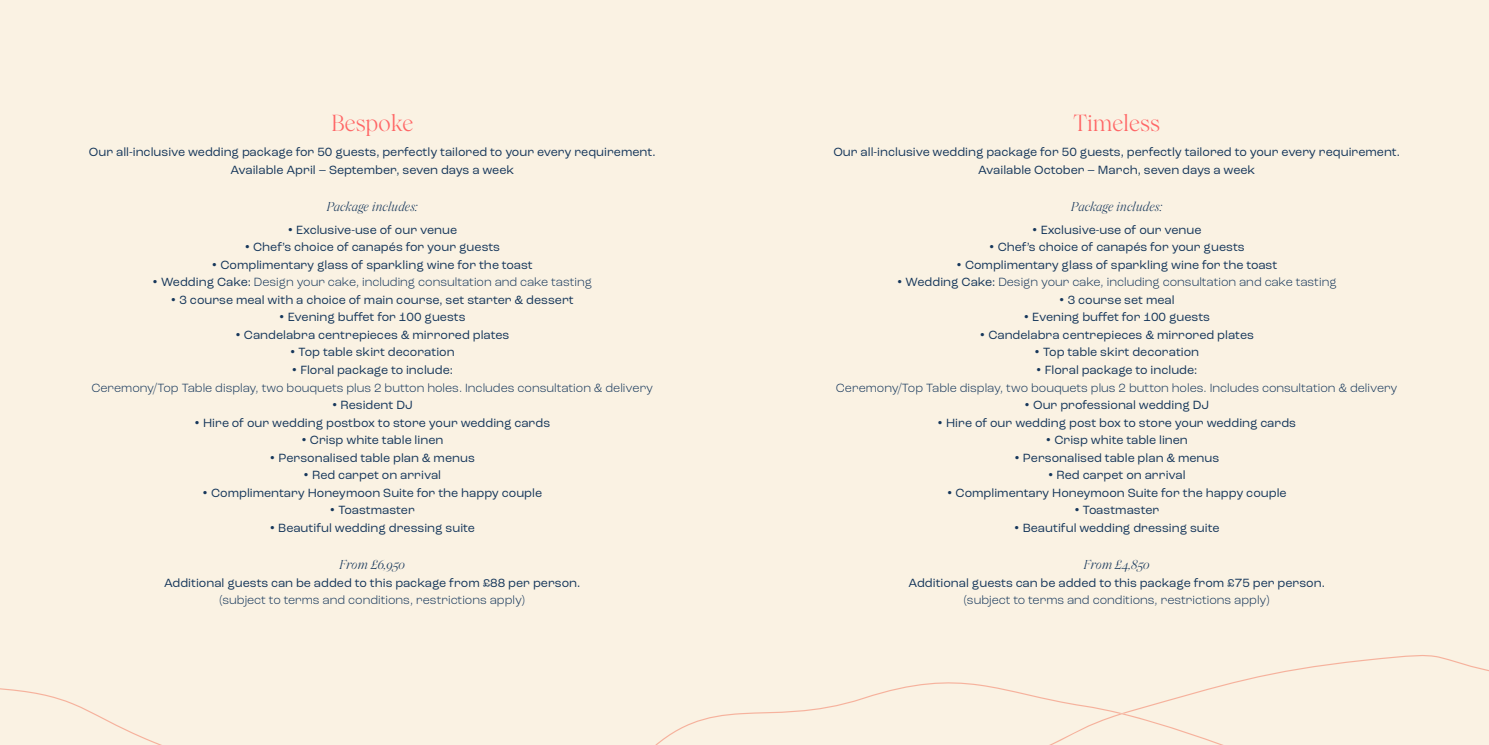
<style>
.page{position:relative;width:1489px;height:745px;background:#fff}
.page>*{position:absolute;margin:0;border:0;box-sizing:border-box;transform-origin:0 0}
.t1{font:22.5px "Wulkan Display";color:#f66}
.t2{font:12.5px/17.5px "Roc Grotesk";color:#16375b;text-align:center}
.t3{font:300 12.5px/17.5px "Roc Grotesk";color:#16375b;text-align:center}
.t4{font:italic 12.5px "Wulkan Display";color:#16375b}
.s1{font-family:"Gotham"}
.s2{font-family:"Gotham";font-weight:400}
.s3{font-weight:400}
</style>
<div class="page">
<div style="left:0;top:0;width:1488px;height:744px;background:#faf2e3"></div>
<svg style="left:0;top:655px;width:1488px;height:89px"></svg>
<svg style="left:245px;top:712px;width:878px;height:32px"></svg>
<h1 class="t1" style="left:331px;top:110px;width:83px">Bespoke</h1>
<p class="t2" style="left:89px;top:143px;width:568px">Our all-inclusive wedding package for 50 guests, perfectly tailored to your every requirement.<br>Available April – September, seven days a week</p>
<p class="t4" style="left:327px;top:199px;width:92px">Package includes:</p>
<p class="t2" style="left:287px;top:221px;width:171px"><span class="s1">•</span> Exclusive-use of our venue</p>
<p class="t2" style="left:244px;top:238px;width:257px"><span class="s1">•</span> Chef’s choice of canapés for your guests</p>
<p class="t2" style="left:212px;top:256px;width:322px"><span class="s1">•</span> Complimentary glass of sparkling wine for the toast</p>
<p class="t3" style="left:152px;top:273px;width:441px"><span class="s2">•</span> <span class="s3">Wedding Cake:</span> Design your cake, including consultation and cake tasting</p>
<p class="t2" style="left:171px;top:291px;width:404px"><span class="s1">•</span> 3 course meal with a choice of main course, set starter &amp; dessert</p>
<p class="t2" style="left:279px;top:308px;width:188px"><span class="s1">•</span> Evening buffet for 100 guests</p>
<p class="t2" style="left:235px;top:326px;width:276px"><span class="s1">•</span> Candelabra centrepieces &amp; mirrored plates</p>
<p class="t2" style="left:290px;top:343px;width:166px"><span class="s1">•</span> Top table skirt decoration</p>
<p class="t3" style="left:91px;top:361px;width:563px"><span class="s2">•</span> <span class="s3">Floral package to include:<br></span>Ceremony/Top Table display, two bouquets plus 2 button holes. Includes consultation &amp; delivery</p>
<p class="t2" style="left:332px;top:396px;width:83px"><span class="s1">•</span> Resident DJ</p>
<p class="t2" style="left:194px;top:413px;width:357px"><span class="s1">•</span> Hire of our wedding postbox to store your wedding cards</p>
<p class="t2" style="left:301px;top:431px;width:144px"><span class="s1">•</span> Crisp white table linen</p>
<p class="t2" style="left:269px;top:448px;width:207px"><span class="s1">•</span> Personalised table plan &amp; menus</p>
<p class="t2" style="left:303px;top:466px;width:139px"><span class="s1">•</span> Red carpet on arrival</p>
<p class="t2" style="left:202px;top:483px;width:341px"><span class="s1">•</span> Complimentary Honeymoon Suite for the happy couple</p>
<p class="t2" style="left:329px;top:501px;width:87px"><span class="s1">•</span> Toastmaster</p>
<p class="t2" style="left:269px;top:518px;width:207px"><span class="s1">•</span> Beautiful wedding dressing suite</p>
<p class="t4" style="left:339px;top:557px;width:67px">From £6,950</p>
<p class="t2" style="left:164px;top:573px;width:418px">Additional guests can be added to this package from £88 per person.</p>
<p class="t3" style="left:219px;top:591px;width:307px">(subject to terms and conditions, restrictions apply)</p>
<h1 class="t1" style="left:1073px;top:110px;width:88px">Timeless</h1>
<p class="t2" style="left:833px;top:143px;width:568px">Our all-inclusive wedding package for 50 guests, perfectly tailored to your every requirement.<br>Available October – March, seven days a week</p>
<p class="t4" style="left:1071px;top:199px;width:92px">Package includes:</p>
<p class="t2" style="left:1031px;top:221px;width:171px"><span class="s1">•</span> Exclusive-use of our venue</p>
<p class="t2" style="left:988px;top:238px;width:257px"><span class="s1">•</span> Chef’s choice of canapés for your guests</p>
<p class="t2" style="left:956px;top:256px;width:322px"><span class="s1">•</span> Complimentary glass of sparkling wine for the toast</p>
<p class="t3" style="left:896px;top:273px;width:441px"><span class="s2">•</span> <span class="s3">Wedding Cake:</span> Design your cake, including consultation and cake tasting</p>
<p class="t2" style="left:1058px;top:291px;width:117px"><span class="s1">•</span> 3 course set meal</p>
<p class="t2" style="left:1023px;top:308px;width:188px"><span class="s1">•</span> Evening buffet for 100 guests</p>
<p class="t2" style="left:979px;top:326px;width:276px"><span class="s1">•</span> Candelabra centrepieces &amp; mirrored plates</p>
<p class="t2" style="left:1034px;top:343px;width:166px"><span class="s1">•</span> Top table skirt decoration</p>
<p class="t3" style="left:836px;top:361px;width:563px"><span class="s2">•</span> <span class="s3">Floral package to include:<br></span>Ceremony/Top Table display, two bouquets plus 2 button holes. Includes consultation &amp; delivery</p>
<p class="t2" style="left:1024px;top:396px;width:186px"><span class="s1">•</span> Our professional wedding DJ</p>
<p class="t2" style="left:937px;top:413px;width:360px"><span class="s1">•</span> Hire of our wedding post box to store your wedding cards</p>
<p class="t2" style="left:1045px;top:431px;width:144px"><span class="s1">•</span> Crisp white table linen</p>
<p class="t2" style="left:1014px;top:448px;width:207px"><span class="s1">•</span> Personalised table plan &amp; menus</p>
<p class="t2" style="left:1047px;top:466px;width:139px"><span class="s1">•</span> Red carpet on arrival</p>
<p class="t2" style="left:946px;top:483px;width:341px"><span class="s1">•</span> Complimentary Honeymoon Suite for the happy couple</p>
<p class="t2" style="left:1073px;top:501px;width:87px"><span class="s1">•</span> Toastmaster</p>
<p class="t2" style="left:1013px;top:518px;width:207px"><span class="s1">•</span> Beautiful wedding dressing suite</p>
<p class="t4" style="left:1083px;top:557px;width:67px">From £4,850</p>
<p class="t2" style="left:908px;top:573px;width:418px">Additional guests can be added to this package from £75 per person.</p>
<p class="t3" style="left:963px;top:591px;width:307px">(subject to terms and conditions, restrictions apply)</p>
</div>
